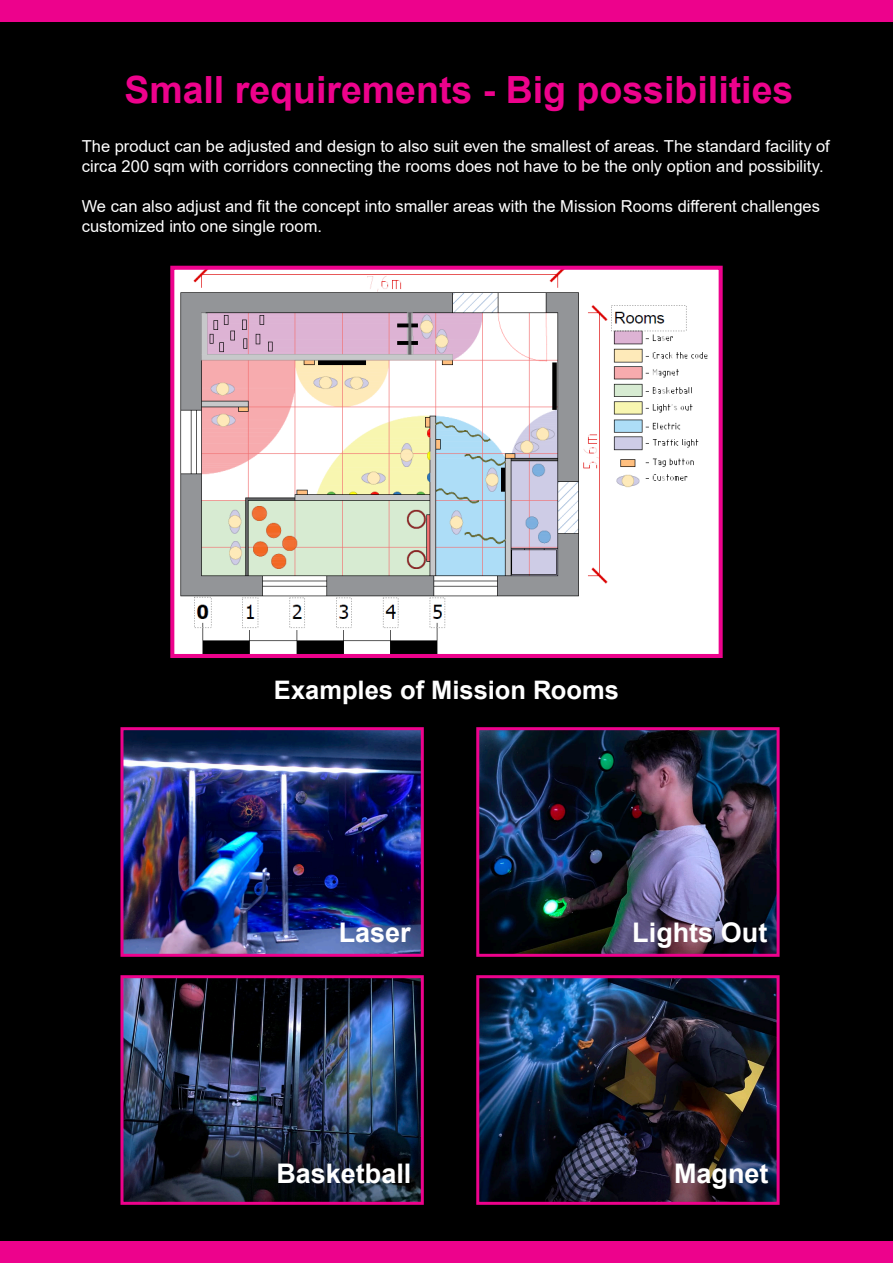
<style>
.page{position:relative;width:893px;height:1263px;background:#fff}
.page>*{position:absolute;margin:0;border:0;box-sizing:border-box;transform-origin:0 0}
.t1{font:700 37.5px "Arial";color:#ed028c}
.t2{font:700 27px "Arial";color:#fff}
.Brödtext{font:700 25.5px "Arial";color:#fff}
.Brödtext-2{font:16.5px/19.8px "Arial";color:#fff}
</style>
<div class="page">
<div style="left:0;top:0;width:893px;height:22px;background:#ed028c"></div>
<div style="left:0;top:1241px;width:893px;height:22px;background:#ed028c"></div>
<div style="left:0;top:22px;width:893px;height:1219px;background:#000"></div>
<img style="left:175px;top:271px;width:543px;height:382px">
<div style="left:170px;top:266px;width:553px;height:392px;border:4px solid #ed028c"></div>
<img style="left:124px;top:731px;width:296px;height:222px">
<div style="left:120px;top:727px;width:304px;height:230px;border:3px solid #ed028c"></div>
<img style="left:124px;top:979px;width:296px;height:222px">
<div style="left:120px;top:975px;width:304px;height:230px;border:3px solid #ed028c"></div>
<img style="left:480px;top:731px;width:296px;height:222px">
<div style="left:476px;top:727px;width:304px;height:230px;border:3px solid #ed028c"></div>
<img style="left:480px;top:979px;width:296px;height:222px">
<div style="left:476px;top:975px;width:304px;height:230px;border:3px solid #ed028c"></div>
<p class="t1" style="left:124px;top:63px;width:670px">Small requirements - Big possibilities</p>
<p class="Brödtext-2" style="left:82px;top:137px;width:749px">The product can be adjusted and design to also suit even the smallest of areas. The standard facility of circa 200 sqm with corridors connecting the rooms does not have to be the only option and possibility.</p>
<p class="Brödtext-2" style="left:82px;top:196px;width:740px">We can also adjust and fit the concept into smaller areas with the Mission Rooms different challenges customized into one single room.</p>
<p class="Brödtext" style="left:274px;top:672px;width:347px">Examples of Mission Rooms</p>
<p class="t2" style="left:339px;top:914px;width:74px">Laser</p>
<p class="t2" style="left:632px;top:914px;width:136px">Lights Out</p>
<p class="t2" style="left:276px;top:1155px;width:137px">Basketball</p>
<p class="t2" style="left:674px;top:1155px;width:96px">Magnet</p>
</div>
